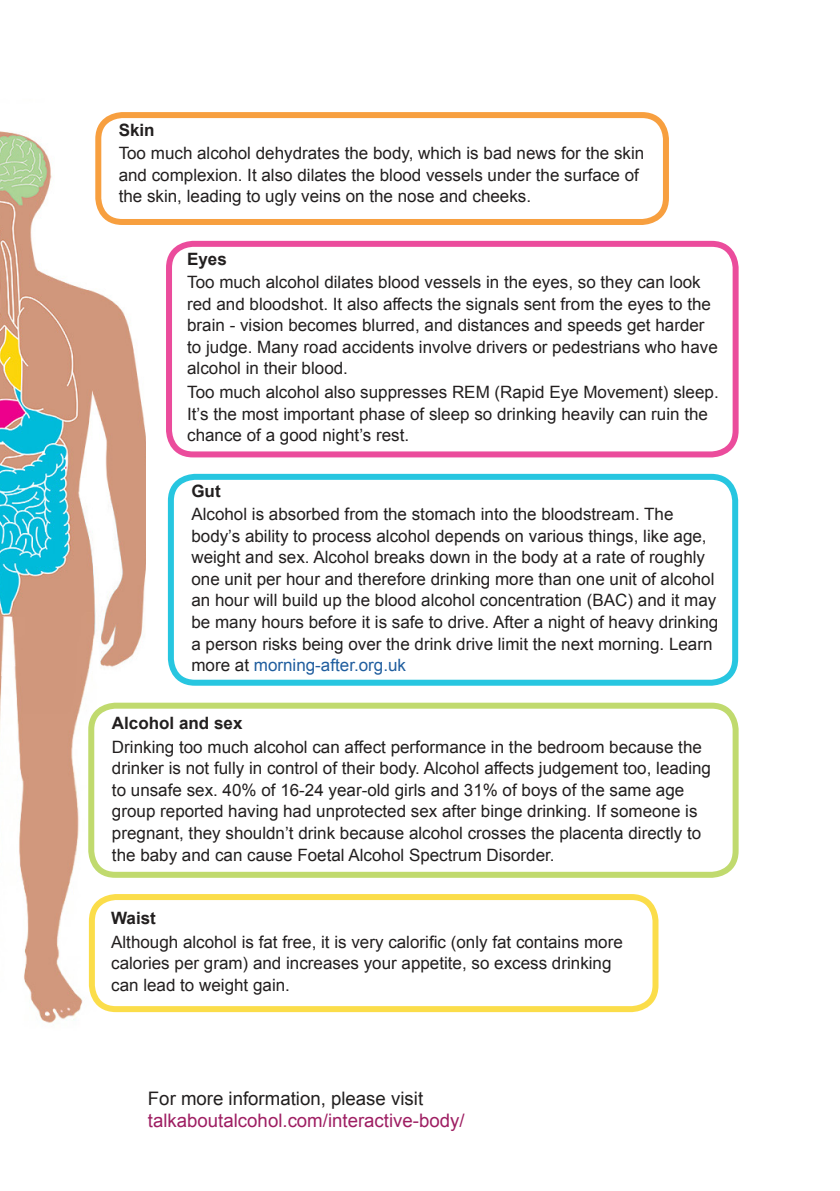
<style>
.page{position:relative;width:840px;height:1191px;background:#fff}
.page>*{position:absolute;margin:0;border:0;box-sizing:border-box;transform-origin:0 0}
.t1{font:18.6px "Arial";color:#9e1e62}
.t2{font:18.6px "Arial";color:#221f1f}
.t3{font:17px/21.6px "Arial";color:#221f1f}
.t4{font:700 17px "Arial";color:#221f1f}
.s1{color:#1f5d9e}
</style>
<div class="page">
<img style="left:0;top:119px;width:146px;height:904px">
<div style="left:91px;top:705px;width:644px;height:169px;background:#fff;border-radius:24px"></div>
<div style="left:88px;top:702px;width:650px;height:175px;border:6px solid #b5d454;border-radius:24px"></div>
<div style="left:168px;top:474px;width:569px;height:211px;border:6px solid #00bcdb;border-radius:24px"></div>
<div style="left:166px;top:241px;width:572px;height:216px;border:6px solid #e82c8b;border-radius:24px"></div>
<div style="left:98px;top:115px;width:567px;height:107px;background:#fff;border-radius:24px"></div>
<div style="left:95px;top:112px;width:573px;height:113px;border:6px solid #f68e1d;border-radius:24px"></div>
<div style="left:92px;top:897px;width:563px;height:112px;background:#fff;border-radius:24px"></div>
<div style="left:89px;top:894px;width:569px;height:118px;border:6px solid #fbd82a;border-radius:24px"></div>
<p class="t4" style="left:119px;top:123px;width:37px">Skin</p>
<p class="t3" style="left:119px;top:144px;width:527px">Too much alcohol dehydrates the body, which is bad news for the skin and complexion. It also dilates the blood vessels under the surface of the skin, leading to ugly veins on the nose and cheeks.</p>
<p class="t4" style="left:187px;top:252px;width:41px">Eyes</p>
<p class="t3" style="left:187px;top:273px;width:532px">Too much alcohol dilates blood vessels in the eyes, so they can look red and bloodshot. It also affects the signals sent from the eyes to the brain - vision becomes blurred, and distances and speeds get harder to judge. Many road accidents involve drivers or pedestrians who have alcohol in their blood.</p>
<p class="t3" style="left:187px;top:383px;width:532px">Too much alcohol also suppresses REM (Rapid Eye Movement) sleep.<br>It’s the most important phase of sleep so drinking heavily can ruin the chance of a good night’s rest.</p>
<p class="t4" style="left:191px;top:484px;width:31px">Gut</p>
<p class="t3" style="left:191px;top:505px;width:528px">Alcohol is absorbed from the stomach into the bloodstream. The body’s ability to process alcohol depends on various things, like age, weight and sex. Alcohol breaks down in the body at a rate of roughly one unit per hour and therefore drinking more than one unit of alcohol an hour will build up the blood alcohol concentration (BAC) and it may be many hours before it is safe to drive. After a night of heavy drinking a person risks being over the drink drive limit the next morning. Learn more at <span class="s1">morning-after.org.uk</span></p>
<p class="t4" style="left:112px;top:717px;width:132px">Alcohol and sex</p>
<p class="t3" style="left:112px;top:737px;width:600px">Drinking too much alcohol can affect performance in the bedroom because the drinker is not fully in control of their body. Alcohol affects judgement too, leading to unsafe sex. 40% of 16-24 year-old girls and 31% of boys of the same age group reported having had unprotected sex after binge drinking. If someone is pregnant, they shouldn’t drink because alcohol crosses the placenta directly to the baby and can cause Foetal Alcohol Spectrum Disorder.</p>
<p class="t4" style="left:111px;top:912px;width:46px">Waist</p>
<p class="t3" style="left:111px;top:931px;width:513px">Although alcohol is fat free, it is very calori昀椀c (only fat contains more calories per gram) and increases your appetite, so excess drinking can lead to weight gain.</p>
<p class="t2" style="left:148px;top:1091px;width:276px">For more information, please visit</p>
<p class="t1" style="left:148px;top:1113px;width:318px">talkaboutalcohol.com/interactive-body/</p>
</div>
